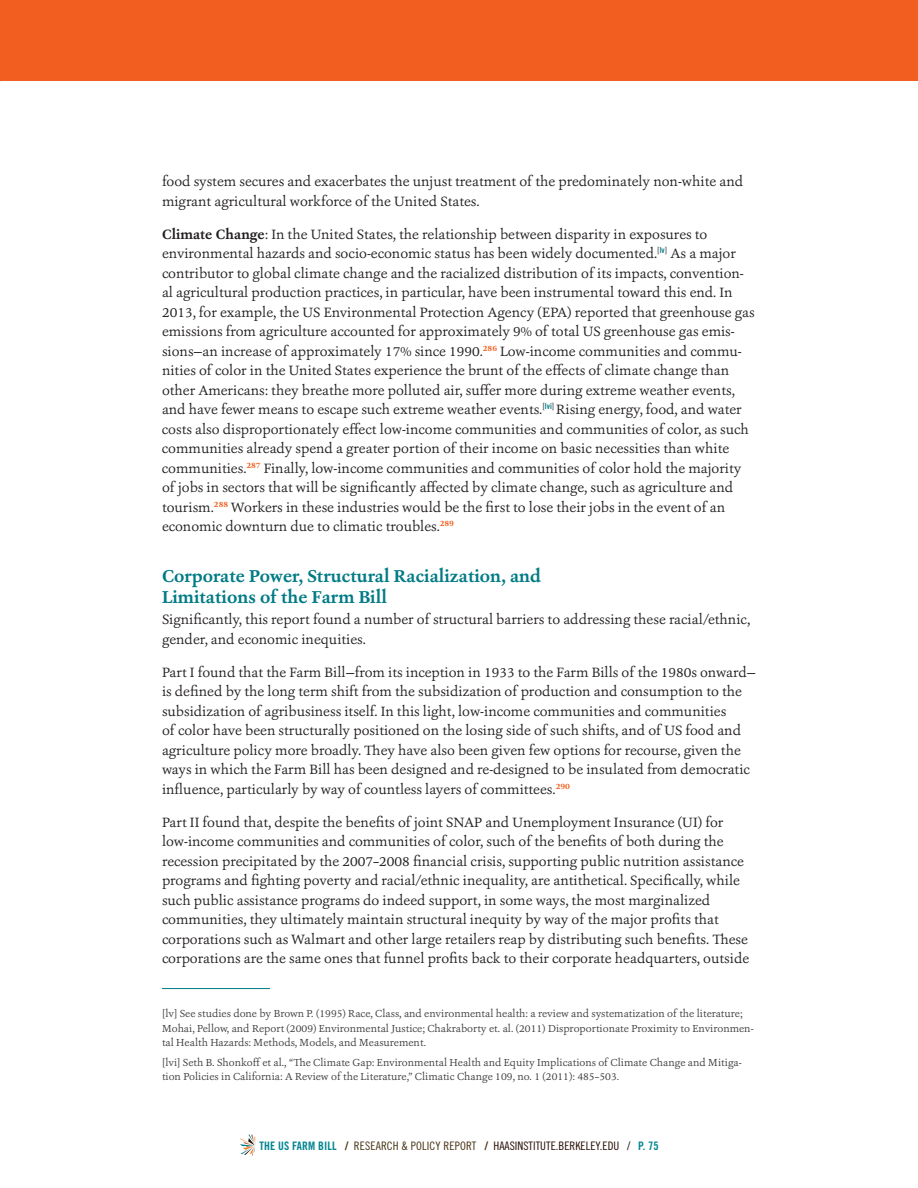
<style>
.page{position:relative;width:918px;height:1188px;background:#fff}
.page>*{position:absolute;margin:0;border:0;box-sizing:border-box;transform-origin:0 0}
.t1{font:700 18px/21px "Ashbury";color:#007b85}
.t2{font:14.1px/19.5px "Ashbury";color:#231f20}
.t3{font:11.7px "Trade Gothic LT Std Cn 18";color:#230d02}
.t4{font:10.65px/14.1px "Ashbury";color:#3e3e3f}
.s1{font-weight:700}
.s2{font-family:"Trade Gothic LT Std Bd Cn 20";color:#00858f}
.s3{font-family:"Trade Gothic LT Std Bd Cn 20";color:#463113}
.s4{color:#463113}
</style>
<div class="page">
<svg style="left:240px;top:1134px;width:15px;height:22px"></svg>
<hr style="left:162px;top:988px;width:108px;height:1px;background:#007b85">
<div style="left:0;top:0;width:918px;height:81px;background:#f25e1f"></div>
<p class="t2" style="left:162px;top:172px;width:583px">food system secures and exacerbates the unjust treatment of the predominately non-white and migrant agricultural workforce of the United States.</p>
<p class="t2" style="left:162px;top:224px;width:594px"><span class="s1">Climate Change</span>: In the United States, the relationship between disparity in exposures to environmental hazards and socio-economic status has been widely documented.<sup>[</sup><sup>lv</sup><sup>]</sup> As a major contributor to global climate change and the racialized distribution of its impacts, convention&shy;al agricultural production practices, in particular, have been instrumental toward this end. In 2013, for example, the US Environmental Protection Agency (EPA) reported that greenhouse gas emissions from agriculture accounted for approximately 9% of total US greenhouse gas emis&shy;sions—an increase of approximately 17% since 1990.<sup>286</sup> Low-income communities and commu&shy;nities of color in the United States experience the brunt of the effects of climate change than other Americans: they breathe more polluted air, suffer more during extreme weather events, and have fewer means to escape such extreme weather events.<sup>[</sup><sup>lvi</sup><sup>]</sup> Rising energy, food, and water costs also disproportionately effect low-income communities and communities of color, as such communities already spend a greater portion of their income on basic necessities than white communities.<sup>287</sup> Finally, low-income communities and communities of color hold the majority of jobs in sectors that will be significantly affected by climate change, such as agriculture and tourism.<sup>288</sup> Workers in these industries would be the first to lose their jobs in the event of an economic downturn due to climatic troubles.<sup>289</sup></p>
<p class="t1" style="left:162px;top:565px;width:381px">Corporate Power, Structural Racialization, and<br>Limitations of the Farm Bill</p>
<p class="t2" style="left:162px;top:610px;width:590px">Significantly, this report found a number of structural barriers to addressing these racial/ethnic, gender, and economic inequities.</p>
<p class="t2" style="left:162px;top:662px;width:595px">Part I found that the Farm Bill—from its inception in 1933 to the Farm Bills of the 1980s onward— is defined by the long term shift from the subsidization of production and consumption to the subsidization of agribusiness itself. In this light, low-income communities and communities<br>of color have been structurally positioned on the losing side of such shifts, and of US food and agriculture policy more broadly. They have also been given few options for recourse, given the ways in which the Farm Bill has been designed and re-designed to be insulated from democratic influence, particularly by way of countless layers of committees.<sup>290</sup></p>
<p class="t2" style="left:162px;top:812px;width:589px">Part II found that, despite the benefits of joint SNAP and Unemployment Insurance (UI) for low-income communities and communities of color, such of the benefits of both during the recession precipitated by the 2007–2008 financial crisis, supporting public nutrition assistance programs and fighting poverty and racial/ethnic inequality, are antithetical. Specifically, while such public assistance programs do indeed support, in some ways, the most marginalized communities, they ultimately maintain structural inequity by way of the major profits that corporations such as Walmart and other large retailers reap by distributing such benefits. These corporations are the same ones that funnel profits back to their corporate headquarters, outside</p>
<p class="t4" style="left:162px;top:1007px;width:593px">[lv] See studies done by Brown P. (1995) Race, Class, and environmental health: a review and systematization of the literature;<br>Mohai, Pellow, and Report (2009) Environmental Justice; Chakraborty et. al. (2011) Disproportionate Proximity to Environmen&shy;tal Health Hazards: Methods, Models, and Measurement.</p>
<p class="t4" style="left:162px;top:1055px;width:581px">[lvi] Seth B. Shonkoff et al., “The Climate Gap: Environmental Health and Equity Implications of Climate Change and Mitiga&shy;tion Policies in California: A Review of the Literature,” Climatic Change 109, no. 1 (2011): 485–503.</p>
<p class="t3" style="left:259px;top:1139px;width:401px"><span class="s2">THE US FARM BILL</span> <span class="s3">/</span> <span class="s4">RESEARCH &amp; POLICY REPORT</span> <span class="s3">/</span> HAASINSTITUTE.BERKELEY.EDU / <span class="s2">P. 75</span></p>
</div>
